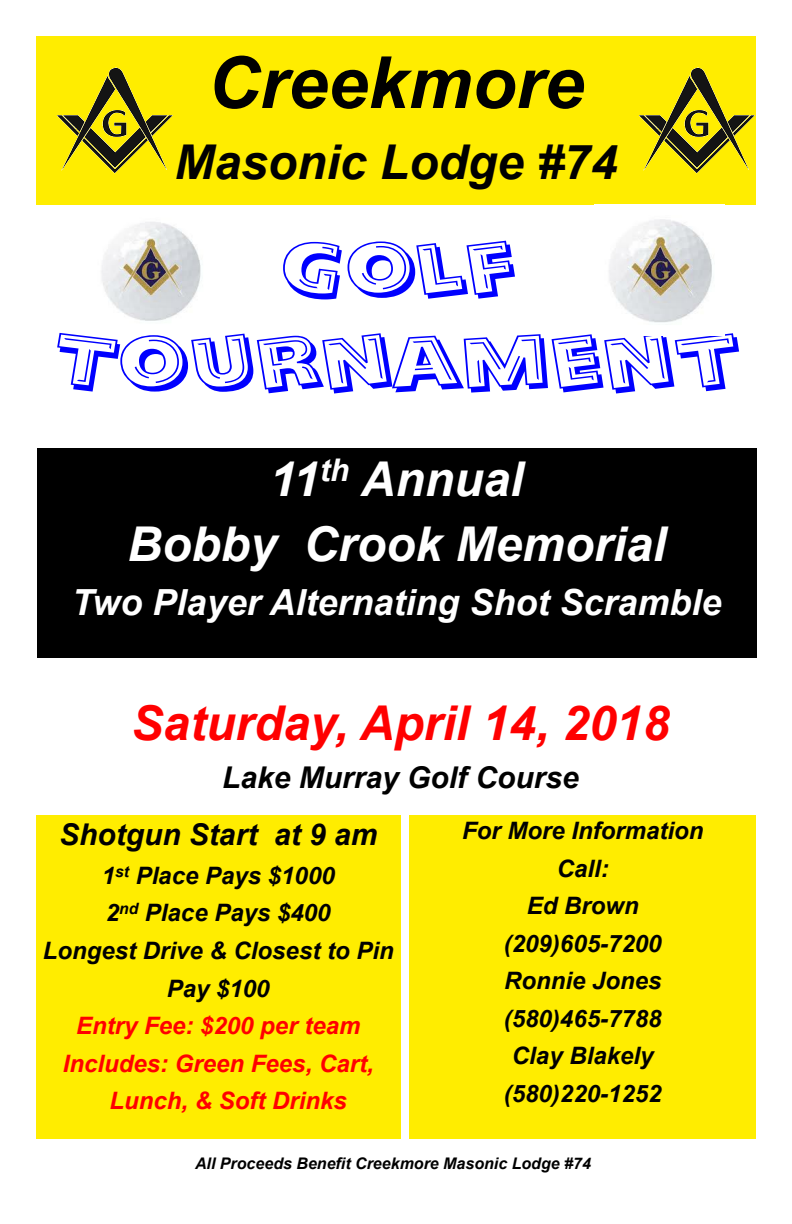
<style>
.page{position:relative;width:792px;height:1224px;background:#fff}
.page>*{position:absolute;margin:0;border:0;box-sizing:border-box;transform-origin:0 0}
.t1{font:72px/93.7px "Alphabet Soup BT Tilt";color:#00f;text-align:center;scale:1.17 1}
.t2{font:italic 700 72px "Arial";color:#000}
.t3{font:italic 700 48px/65px "Arial";color:#fff;text-align:center}
.t4{font:italic 700 48px "Arial";color:#f00}
.t5{font:italic 700 48px "Arial";color:#000}
.t6{font:italic 700 36px "Arial";color:#fff}
.t7{font:italic 700 30px/56.7px "Arial";color:#000}
.t8{font:italic 700 24px/37.5px "Arial";color:#000;text-align:center}
.t9{font:italic 700 24px "Arial";color:#f00}
.t10{font:italic 700 16px "Arial";color:#000}
</style>
<div class="page">
<div style="left:36px;top:36px;width:720px;height:169px;background:#ffed00"></div>
<img style="left:57px;top:67px;width:116px;height:107px">
<img style="left:639px;top:67px;width:116px;height:107px">
<div style="left:37px;top:448px;width:720px;height:210px;background:#000"></div>
<img style="left:609px;top:219px;width:103px;height:104px">
<img style="left:101px;top:222px;width:100px;height:99px">
<div style="left:36px;top:815px;width:364px;height:324px;background:#ffed00"></div>
<div style="left:410px;top:815px;width:346px;height:324px;background:#ffed00"></div>
<h1 class="t2" style="left:208px;top:56px;width:378px">Creekmore</h1>
<h2 class="t5" style="left:174px;top:144px;width:444px">Masonic Lodge #74</h2>
<h1 class="t1" style="left:58px;top:227px;width:584px">GOLF<br>TOURNAMENT</h1>
<h2 class="t3" style="left:127px;top:451px;width:540px">11<sup>th</sup> Annual<br>Bobby Crook Memorial</h2>
<h3 class="t6" style="left:72px;top:589px;width:651px">Two Player Alternating Shot Scramble</h3>
<h2 class="t4" style="left:131px;top:705px;width:540px">Saturday, April 14, 2018</h2>
<p class="t7" style="left:59px;top:752px;width:521px;text-indent:163px">Lake Murray Golf Course<br>Shotgun Start at 9 am</p>
<p class="t8" style="left:43px;top:859px;width:352px">1<sup>st</sup> Place Pays $1000<br>2<sup>nd</sup> Place Pays $400<br>Longest Drive &amp; Closest to Pin<br>Pay $100</p>
<p class="t9" style="left:76px;top:1017px;width:286px">Entry Fee: $200 per team</p>
<p class="t9" style="left:63px;top:1054px;width:312px">Includes: Green Fees, Cart,</p>
<p class="t9" style="left:110px;top:1092px;width:239px">Lunch, &amp; Soft Drinks</p>
<p class="t8" style="left:462px;top:814px;width:243px">For More Information<br>Call:<br>Ed Brown (209)605-7200<br>Ronnie Jones (580)465-7788<br>Clay Blakely (580)220-1252</p>
<p class="t10" style="left:195px;top:1157px;width:397px">All Proceeds Benefit Creekmore Masonic Lodge #74</p>
</div>
